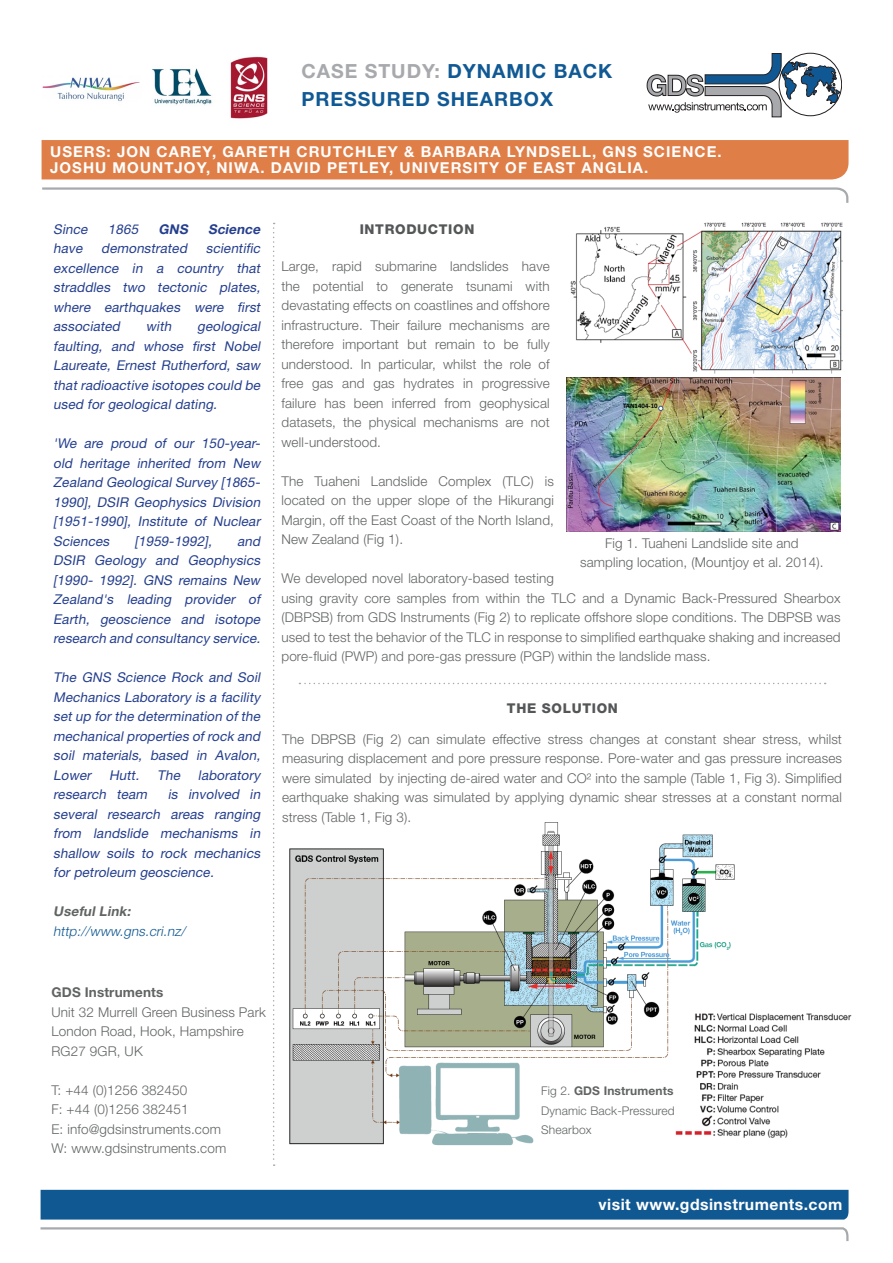
<style>
.page{position:relative;width:893px;height:1263px;background:#fff}
.page>*{position:absolute;margin:0;border:0;box-sizing:border-box;transform-origin:0 0}
.t1{font:700 19.5px/28.5px "Helvetica Neue LT Std";letter-spacing:.05em;color:#105994}
.t2{font:700 15.75px "Helvetica Neue LT Std";letter-spacing:.03em;color:#fff}
.t3{font:700 15px/16.5px "Helvetica Neue LT Std";letter-spacing:.07em;color:#fff}
.t4{font:300 13.5px/19.5px "Helvetica Neue LT Std";letter-spacing:.01em;color:#626464;text-align:justify}
.t5{font:italic 13.5px/19.5px "Helvetica Neue LT Std";color:#253f8e;text-align:justify}
.t6{font:800 13.5px "Helvetica Neue LT Std";letter-spacing:.05em;color:#545657}
.t7{font:italic 300 13.5px "Helvetica Neue LT Std";color:#105892}
.t8{font:700 13.5px "Helvetica Neue LT Std";letter-spacing:.01em;color:#626464}
.t9{font:italic 700 13.5px "Helvetica Neue LT Std";color:#626464}
.t10{font:italic 700 13.5px "Helvetica Neue LT Std";color:#253f8e}
.t11{font:300 12px/19.5px "Helvetica Neue LT Std";letter-spacing:.01em;color:#626464;text-align:justify}
.t12{font:700 6.9px "Calibri";color:#000}
.s1{color:#a8a9ad}
.s2{font-weight:700}
</style>
<div class="page">
<svg style="left:40px;top:1227px;width:809px;height:14px"></svg>
<div style="left:41px;top:1190px;width:807px;height:29px;background:#105892"></div>
<div style="left:42px;top:140px;width:806px;height:39px;background:#e07e48"></div>
<svg style="left:42px;top:187px;width:807px;height:16px"></svg>
<svg style="left:273px;top:223px;width:2px;height:943px"></svg>
<svg style="left:299px;top:683px;width:527px;height:1px"></svg>
<img style="left:43px;top:56px;width:225px;height:63px">
<svg style="left:647px;top:53px;width:193px;height:64px"></svg>
<img style="left:570px;top:222px;width:273px;height:152px">
<img style="left:567px;top:377px;width:274px;height:154px">
<svg style="left:658px;top:406px;width:5px;height:5px"></svg>
<img style="left:289px;top:822px;width:446px;height:324px">
<div style="left:628px;top:1062px;width:152px;height:112px;background:#fff"></div>
<img style="left:672px;top:1002px;width:180px;height:136px">
<p class="t1" style="left:301px;top:56px;width:312px"><span class="s1">CASE STUDY:</span> DYNAMIC BACK<br>PRESSURED SHEARBOX</p>
<p class="t3" style="left:50px;top:143px;width:673px">USERS: JON CAREY, GARETH CRUTCHLEY &amp; BARBARA LYNDSELL, GNS SCIENCE.<br>JOSHU MOUNTJOY, NIWA. DAVID PETLEY, UNIVERSITY OF EAST ANGLIA.</p>
<p class="t5" style="left:53px;top:219px;width:39px">Since</p>
<p class="t5" style="left:108px;top:219px;width:35px">1865</p>
<p class="t10" style="left:159px;top:220px;width:34px">GNS</p>
<p class="t10" style="left:208px;top:220px;width:56px">Science</p>
<p class="t6" style="left:360px;top:221px;width:116px">INTRODUCTION</p>
<p class="t5" style="left:53px;top:238px;width:211px">have demonstrated scientific excellence in a country that straddles two tectonic plates, where earthquakes were first associated</p>
<p class="t4" style="left:281px;top:256px;width:270px">Large, rapid submarine landslides have the potential to generate tsunami with devastating effects on coastlines and offshore infrastructure. Their failure mechanisms are therefore important but remain to be fully understood. In particular, whilst the role of free gas and gas hydrates in progressive failure has been inferred from geophysical datasets, the physical mechanisms are not well-understood.</p>
<p class="t4" style="left:281px;top:471px;width:274px">The Tuaheni Landslide Complex (TLC) is located on the upper slope of the Hikurangi Margin, off the East Coast of the North Island, New Zealand (Fig 1).</p>
<p class="t4" style="left:281px;top:568px;width:561px;text-align:left">We developed novel laboratory-based testing<br>using gravity core samples from within the TLC and a Dynamic Back-Pressured Shearbox (DBPSB) from GDS Instruments (Fig 2) to replicate offshore slope conditions. The DBPSB was used to test the behavior of the TLC in response to simplified earthquake shaking and increased pore-fluid (PWP) and pore-gas pressure (PGP) within the landslide mass.</p>
<p class="t5" style="left:53px;top:316px;width:211px;text-indent:144px">geological faulting, and whose first Nobel Laureate, Ernest Rutherford, saw thatradioactive isotopes could be used for geological dating.</p>
<p class="t5" style="left:53px;top:433px;width:211px">'We are proud of our 150-year&shy;old heritage inherited from New Zealand GeologicalSurvey [1865- 1990], DSIR Geophysics Division [1951-1990], Institute of Nuclear Sciences</p>
<p class="t5" style="left:146px;top:316px;width:30px">with</p>
<p class="t12" style="left:623px;top:401px;width:36px">TAN1404-10</p>
<p class="t5" style="left:134px;top:531px;width:82px">[1959-1992] ,</p>
<p class="t5" style="left:53px;top:531px;width:211px;text-indent:184px">and DSIR Geology and Geophysics [1990- 1992] . GNS remains New Zealand's leading provider of Earth, geoscience and isotope research and consultancy service.</p>
<p class="t5" style="left:53px;top:667px;width:211px;text-align:left">The GNS Science Rock and Soil<br>Mechanics Laboratory is a facility setup forthe determination ofthe mechanicalproperties ofrock and soil materials, based in Avalon,<br>Lower Hutt. The laboratory research team</p>
<p class="t4" style="left:580px;top:533px;width:245px;text-align:center">Fig 1. Tuaheni Landslide site and sampling location, (Mountjoy et al. 2014).</p>
<p class="t6" style="left:507px;top:701px;width:112px">THE SOLUTION</p>
<p class="t4" style="left:282px;top:729px;width:561px">The DBPSB (Fig 2) can simulate effective stress changes at constant shear stress, whilst measuring displacement and pore pressure response. Pore-water and gas pressure increases were simulated by injecting de-aired water and CO² into the sample (Table 1, Fig 3). Simplified earthquake shaking was simulated by applying dynamic shear stresses at a constant normal stress (Table 1, Fig 3).</p>
<p class="t5" style="left:53px;top:784px;width:211px;text-indent:115px">is involved in several research areas ranging from landslide mechanisms in shallow soils to rock mechanics for petroleum geoscience.</p>
<p class="t9" style="left:53px;top:903px;width:82px">Useful Link:</p>
<p class="t7" style="left:53px;top:922px;width:136px">http://www.gns.cri.nz/</p>
<p class="t8" style="left:51px;top:984px;width:113px">GDS Instruments</p>
<p class="t4" style="left:51px;top:1002px;width:216px">Unit 32 Murrell Green Business Park</p>
<p class="t4" style="left:51px;top:1021px;width:194px">London Road, Hook, Hampshire<br>RG27 9GR, UK</p>
<p class="t4" style="left:51px;top:1080px;width:137px">T: +44 (0)1256 382450</p>
<p class="t4" style="left:51px;top:1099px;width:139px">F: +44 (0)1256 382451</p>
<p class="t4" style="left:51px;top:1119px;width:171px">E: info@gdsinstruments.com</p>
<p class="t4" style="left:51px;top:1138px;width:176px">W: www.gdsinstruments.com</p>
<p class="t11" style="left:541px;top:1081px;width:135px">Fig 2. <span class="s2">GDS Instruments </span>Dynamic Back-Pressured Shearbox</p>
<p class="t2" style="left:598px;top:1194px;width:245px">visit www.gdsinstruments.com</p>
</div>
